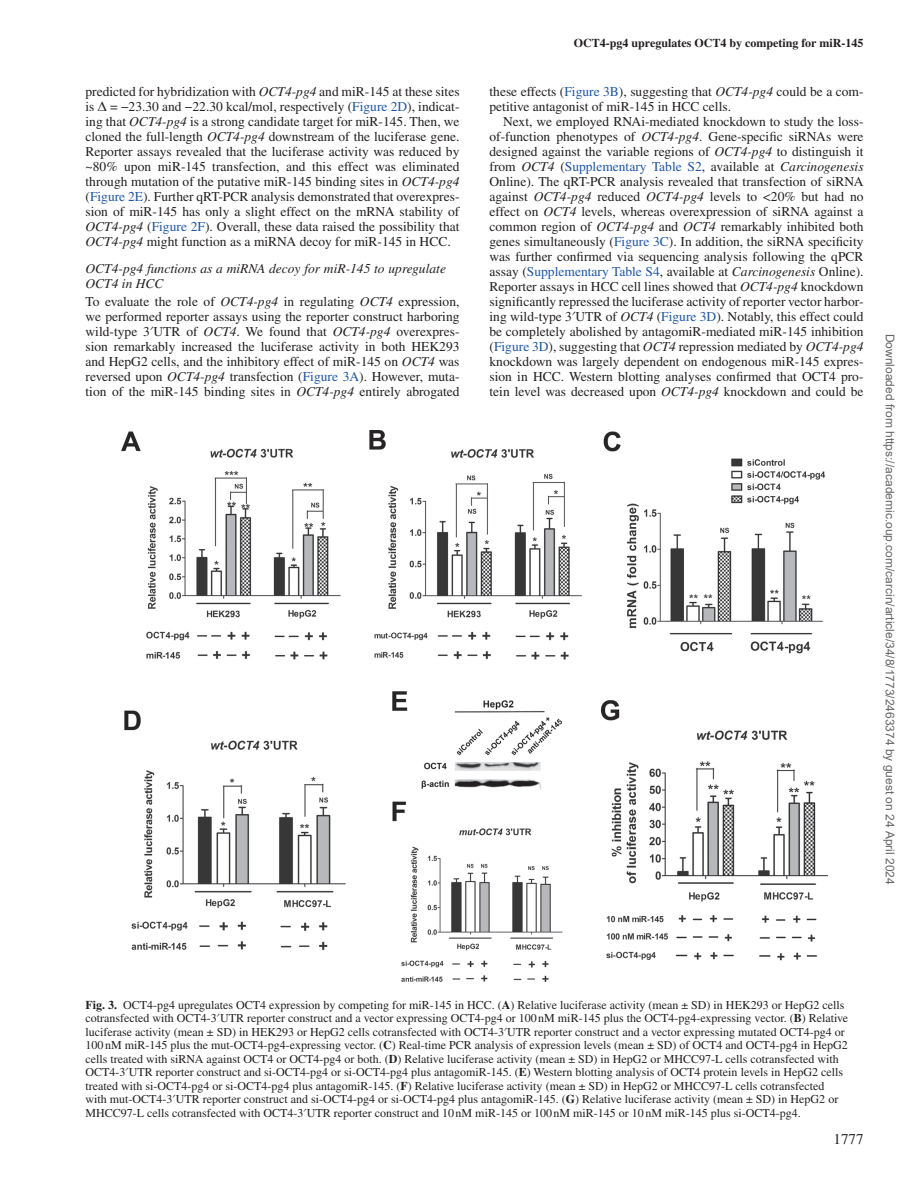
<style>
.page{position:relative;width:919px;height:1187px;background:#fff}
.page>*{position:absolute;margin:0;border:0;box-sizing:border-box;transform-origin:0 0}
.t1{font:15px "Times LT Std";color:#231f20}
.t2{font:13.5px/15px "Times LT Std";color:#231f20;text-align:justify}
.t3{font:italic 13.5px/15px "Times LT Std";color:#231f20}
.t4{font:12px/13.5px "Times LT Std";color:#231f20}
.t5{font:12px "Arial";color:#666}
.t6{font:700 12px "Times LT Std";color:#231f20}
.s1{font-style:italic}
.s2{font-family:"Gandhari Unicode"}
.s3{color:#1e56a6}
.s4{font-weight:700}
</style>
<div class="page">
<img style="left:122px;top:430px;width:705px;height:551px">
<p class="t2" style="left:86px;top:84px;width:375px">predicted for hybridization with <span class="s1">OCT4-pg4</span> and miR-145 at these sites is <span class="s2">Δ</span> = −23.30 and −22.30 kcal/mol, respectively (<span class="s3">Figure 2D</span>), indicat&shy;ing that <span class="s1">OCT4-pg4</span> is a strong candidate target for miR-145. Then, we cloned the full-length <span class="s1">OCT4-pg4</span> downstream of the luciferase gene.<br>Reporter assays revealed that the luciferase activity was reduced by ~80% upon miR-145 transfection, and this effect was eliminated through mutation of the putative miR-145 binding sites in <span class="s1">OCT4-pg4 </span>(<span class="s3">Figure 2E</span>). Further qRT-PCR analysis demonstrated that overexpres&shy;sion of miR-145 has only a slight effect on the mRNA stability of <span class="s1">OCT4-pg4</span> (<span class="s3">Figure 2F</span>). Overall, these data raised the possibility that <span class="s1">OCT4-pg4</span> might function as a miRNA decoy for miR-145 in HCC.</p>
<p class="t3" style="left:86px;top:261px;width:362px">OCT4-pg4 functions as a miRNA decoy for miR-145 to upregulate<br>OCT4 in HCC</p>
<p class="t2" style="left:86px;top:294px;width:375px">To evaluate the role of <span class="s1">OCT4-pg4</span> in regulating <span class="s1">OCT4</span> expression, we performed reporter assays using the reporter construct harboring wild-type 3<span class="s2">′</span>UTR of <span class="s1">OCT4</span>. We found that <span class="s1">OCT4-pg4</span> overexpres&shy;sion remarkably increased the luciferase activity in both HEK293 and HepG2 cells, and the inhibitory effect of miR-145 on <span class="s1">OCT4</span> was reversed upon <span class="s1">OCT4-pg4</span> transfection (<span class="s3">Figure 3A</span>). However, muta&shy;tion of the miR-145 binding sites in <span class="s1">OCT4-pg4</span> entirely abrogated</p>
<p class="t6" style="left:574px;top:36px;width:291px">OCT4-pg4 upregulates OCT4 by competing for miR-145</p>
<p class="t2" style="left:489px;top:84px;width:375px">these effects (<span class="s3">Figure 3B</span>), suggesting that <span class="s1">OCT4-pg4</span> could be a com&shy;petitive antagonist of miR-145 in HCC cells.</p>
<p class="t2" style="left:489px;top:114px;width:375px;text-indent:14px">Next, we employed RNAi-mediated knockdown to study the loss&shy;of-function phenotypes of <span class="s1">OCT4-pg4</span>. Gene-specific siRNAs were designed against the variable regions of <span class="s1">OCT4-pg4</span> to distinguish it from <span class="s1">OCT4</span> (<span class="s3">Supplementary Table S2</span>, available at <span class="s1">Carcinogenesis </span>Online). The qRT-PCR analysis revealed that transfection of siRNA against <span class="s1">OCT4-pg4</span> reduced <span class="s1">OCT4-pg4</span> levels to &lt;20% but had no effect on <span class="s1">OCT4</span> levels, whereas overexpression of siRNA against a common region of <span class="s1">OCT4-pg4</span> and <span class="s1">OCT4</span> remarkably inhibited both genes simultaneously (<span class="s3">Figure 3C</span>). In addition, the siRNA specificity was further confirmed via sequencing analysis following the qPCR assay (<span class="s3">Supplementary Table S4</span>, available at <span class="s1">Carcinogenesis</span> Online).<br>Reporter assays in HCC cell lines showed that <span class="s1">OCT4-pg4</span> knockdown significantly repressed the luciferase activity of reporter vector harbor&shy;ing wild-type 3<span class="s2">′</span>UTR of <span class="s1">OCT4</span> (<span class="s3">Figure 3D</span>). Notably, this effect could be completely abolished by antagomiR-mediated miR-145 inhibition (<span class="s3">Figure 3D</span>), suggesting that <span class="s1">OCT4</span> repression mediated by <span class="s1">OCT4-pg4 </span>knockdown was largely dependent on endogenous miR-145 expres&shy;sion in HCC. Western blotting analyses confirmed that OCT4 pro&shy;tein level was decreased upon <span class="s1">OCT4-pg4</span> knockdown and could be</p>
<p class="t5" style="left:894px;top:334px;width:552px;rotate:90deg">Downloaded from https://academic.oup.com/carcin/article/34/8/1773/2463374 by guest on 24 April 2024</p>
<p class="t4" style="left:86px;top:997px;width:764px"><span class="s4">Fig. 3.</span> OCT4-pg4 upregulates OCT4 expression by competing for miR-145 in HCC. (<span class="s4">A</span>) Relative luciferase activity (mean ± SD) in HEK293 or HepG2 cells cotransfected with OCT4-3<span class="s2">′</span>UTR reporter construct and a vector expressing OCT4-pg4 or 100nM miR-145 plus the OCT4-pg4-expressing vector. (<span class="s4">B</span>) Relative luciferase activity (mean ± SD) in HEK293 or HepG2 cells cotransfected with OCT4-3<span class="s2">′</span>UTR reporter construct and a vector expressing mutated OCT4-pg4 or 100nM miR-145 plus the mut-OCT4-pg4-expressing vector. (<span class="s4">C</span>) Real-time PCR analysis of expression levels (mean ± SD) of OCT4 and OCT4-pg4 in HepG2 cells treated with siRNA against OCT4 or OCT4-pg4 or both. (<span class="s4">D</span>) Relative luciferase activity (mean ± SD) in HepG2 or MHCC97-L cells cotransfected with OCT4-3<span class="s2">′</span>UTR reporter construct and si-OCT4-pg4 or si-OCT4-pg4 plus antagomiR-145. (<span class="s4">E</span>) Western blotting analysis of OCT4 protein levels in HepG2 cells treated with si-OCT4-pg4 or si-OCT4-pg4 plus antagomiR-145. (<span class="s4">F</span>) Relative luciferase activity (mean ± SD) in HepG2 or MHCC97-L cells cotransfected with mut-OCT4-3<span class="s2">′</span>UTR reporter construct and si-OCT4-pg4 or si-OCT4-pg4 plus antagomiR-145. (<span class="s4">G</span>) Relative luciferase activity (mean ± SD) in HepG2 or MHCC97-L cells cotransfected with OCT4-3<span class="s2">′</span>UTR reporter construct and 10nM miR-145 or 100nM miR-145 or 10nM miR-145 plus si-OCT4-pg4.</p>
<p class="t1" style="left:833px;top:1130px;width:31px">1777</p>
</div>
